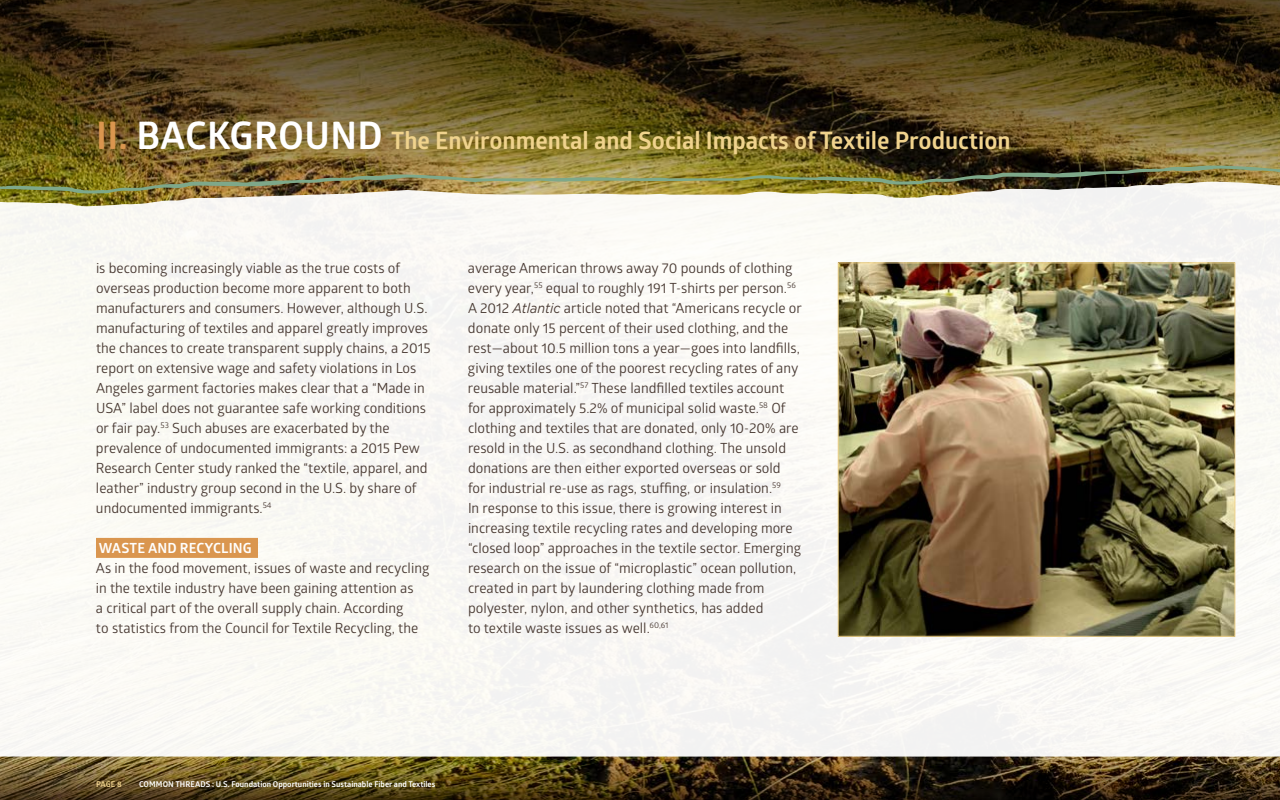
<style>
.page{position:relative;width:1280px;height:800px;background:#fff}
.page>*{position:absolute;margin:0;border:0;box-sizing:border-box;transform-origin:0 0}
.t1{font:700 24px "Glober";color:#f0d38d}
.t2{font:14px/20px "Glober";color:#493a33}
.t3{font:700 14px "Glober";letter-spacing:.01em;color:#fff}
.t4{font:700 8px "Glober";color:#fff}
.t5{font:700 8px "Glober";color:#f0d38d}
.s1{font-size:38px;color:#da964f}
.s2{font-size:38px;color:#fff}
.s3{font-family:"Gotham";font-style:italic}
</style>
<div class="page">
<svg style="left:0;top:0;width:1280px;height:166px;background:#51421b"></svg>
<img style="left:0;top:757px;width:1280px;height:43px">
<img style="left:0;top:166px;width:1280px;height:16px">
<div style="left:0;top:182px;width:1280px;height:575px;background:#f9f8f4"></div>
<div style="left:96px;top:538px;width:162px;height:20px;background:#da964f"></div>
<img style="left:840px;top:264px;width:393px;height:371px">
<div style="left:838px;top:262px;width:397px;height:375px;border:1px solid #f0d38d"></div>
<h1 class="t1" style="left:96px;top:123px;width:916px"><span class="s1">II.</span> <span class="s2">BACKGROUND</span> The Environmental and Social Impacts of Textile Production</h1>
<p class="t2" style="left:96px;top:257px;width:336px">is becoming increasingly viable as the true costs of overseas production become more apparent to both manufacturers and consumers. However, although U.S. manufacturing of textiles and apparel greatly improves the chances to create transparent supply chains, a 2015 report on extensive wage and safety violations in Los Angeles garment factories makes clear that a “Made in USA” label does not guarantee safe working conditions or fair pay.<sup>53</sup> Such abuses are exacerbated by the prevalence of undocumented immigrants: a 2015 Pew Research Center study ranked the “textile, apparel, and leather” industry group second in the U.S. by share of undocumented immigrants.<sup>54</sup></p>
<p class="t3" style="left:99px;top:538px;width:154px">WASTE AND RECYCLING</p>
<p class="t2" style="left:96px;top:557px;width:335px">As in the food movement, issues of waste and recycling in the textile industry have been gaining attention as<br>a critical part of the overall supply chain. According<br>to statistics from the Council for Textile Recycling, the</p>
<p class="t2" style="left:468px;top:257px;width:336px">average American throws away 70 pounds of clothing every year,<sup>55</sup> equal to roughly 191 T-shirts per person.<sup>56<br></sup>A 2012 <span class="s3">Atlantic</span> article noted that “Americans recycle or donate only 15 percent of their used clothing, and the rest—about 10.5 million tons a year—goes into landfills, giving textiles one of the poorest recycling rates of any reusable material.”<sup>57</sup> These landfilled textiles account for approximately 5.2% of municipal solid waste.<sup>58</sup> Of clothing and textiles that are donated, only 10-20% are resold in the U.S. as secondhand clothing. The unsold donations are then either exported overseas or sold<br>for industrial re-use as rags, stuffing, or insulation.<sup>59<br></sup>In response to this issue, there is growing interest in increasing textile recycling rates and developing more “closed loop” approaches in the textile sector. Emerging research on the issue of “microplastic” ocean pollution, created in part by laundering clothing made from polyester, nylon, and other synthetics, has added<br>to textile waste issues as well.<sup>60,61</sup></p>
<p class="t5" style="left:96px;top:779px;width:27px">PAGE 8</p>
<p class="t4" style="left:139px;top:779px;width:298px">COMMON THREADS : U.S. Foundation Opportunities in Sustainable Fiber and Textiles</p>
</div>
